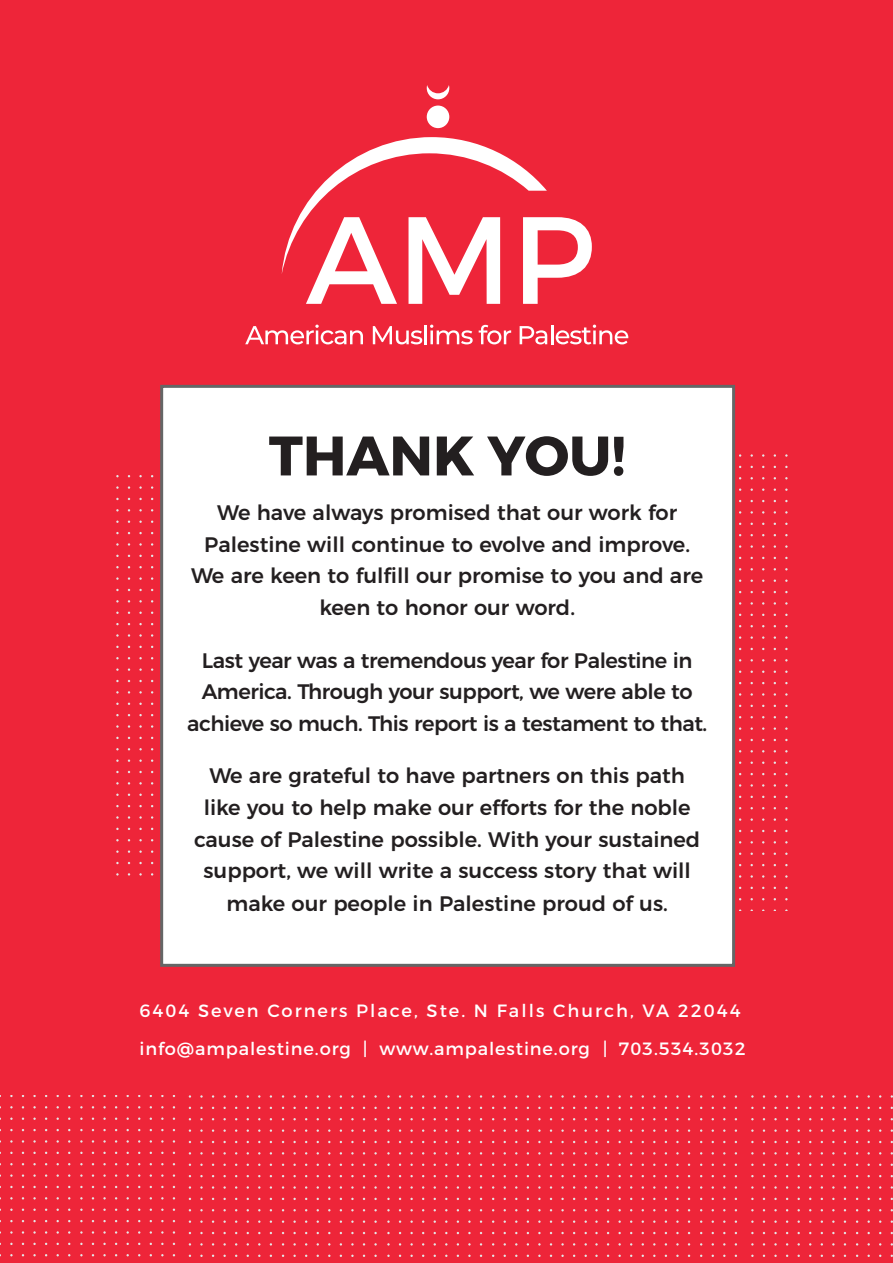
<style>
.page{position:relative;width:893px;height:1263px;background:#ee2539}
.page>*{position:absolute;margin:0;border:0;box-sizing:border-box;transform-origin:0 0}
.Body_1{font:700 55.5px "Montserrat";color:#231f20}
.Body_1-2{font:500 21px/31.8px "Montserrat";color:#231f20;text-align:center}
.Body_1-3{font:500 21px/31.5px "Montserrat";letter-spacing:-.02em;color:#231f20;text-align:center}
.Title_1{font:17.85px "Montserrat";letter-spacing:.05em;color:#fff}
.Title_1-2{font:17.85px "Montserrat";letter-spacing:.115em;color:#fff}
</style>
<div class="page">
<svg style="left:245px;top:326px;width:43px;height:18px"></svg>
<svg style="left:290px;top:325px;width:43px;height:19px"></svg>
<svg style="left:335px;top:330px;width:28px;height:14px"></svg>
<svg style="left:373px;top:326px;width:36px;height:18px"></svg>
<svg style="left:411px;top:330px;width:11px;height:14px"></svg>
<hr style="left:424px;top:325px;width:3px;height:19px;background:#fff">
<svg style="left:430px;top:325px;width:43px;height:19px"></svg>
<svg style="left:479px;top:325px;width:32px;height:19px"></svg>
<svg style="left:520px;top:325px;width:49px;height:19px"></svg>
<svg style="left:570px;top:327px;width:21px;height:17px"></svg>
<svg style="left:593px;top:325px;width:19px;height:19px"></svg>
<svg style="left:615px;top:330px;width:13px;height:14px"></svg>
<svg style="left:282px;top:137px;width:265px;height:167px"></svg>
<svg style="left:408px;top:217px;width:92px;height:87px"></svg>
<svg style="left:523px;top:217px;width:69px;height:87px"></svg>
<div style="left:427px;top:106px;width:22px;height:22px;background:#fff;border-radius:50%"></div>
<svg style="left:427px;top:85px;width:22px;height:14px"></svg>
<div style="left:160px;top:385px;width:575px;height:582px;background:#fff;border:3px solid #656666"></div>
<p class="Body_1" style="left:269px;top:421px;width:358px">THANK YOU!</p>
<p class="Body_1-2" style="left:191px;top:496px;width:514px">We have always promised that our work for Palestine will continue to evolve and improve.<br>We are keen to fulfill our promise to you and are keen to honor our word.</p>
<p class="Body_1-3" style="left:187px;top:643px;width:522px">Last year was a tremendous year for Palestine in<br>America. Through your support, we were able to achieve so much. This report is a testament to that.</p>
<p class="Body_1-2" style="left:194px;top:758px;width:508px">We are grateful to have partners on this path like you to help make our efforts for the noble cause of Palestine possible. With your sustained support, we will write a success story that will make our people in Palestine proud of us.</p>
<p class="Title_1-2" style="left:139px;top:999px;width:603px">6404 Seven Corners Place, Ste. N Falls Church, VA 22044</p>
<p class="Title_1" style="left:139px;top:1038px;width:608px">info@ampalestine.org | www.ampalestine.org | 703.534.3032</p>
</div>
